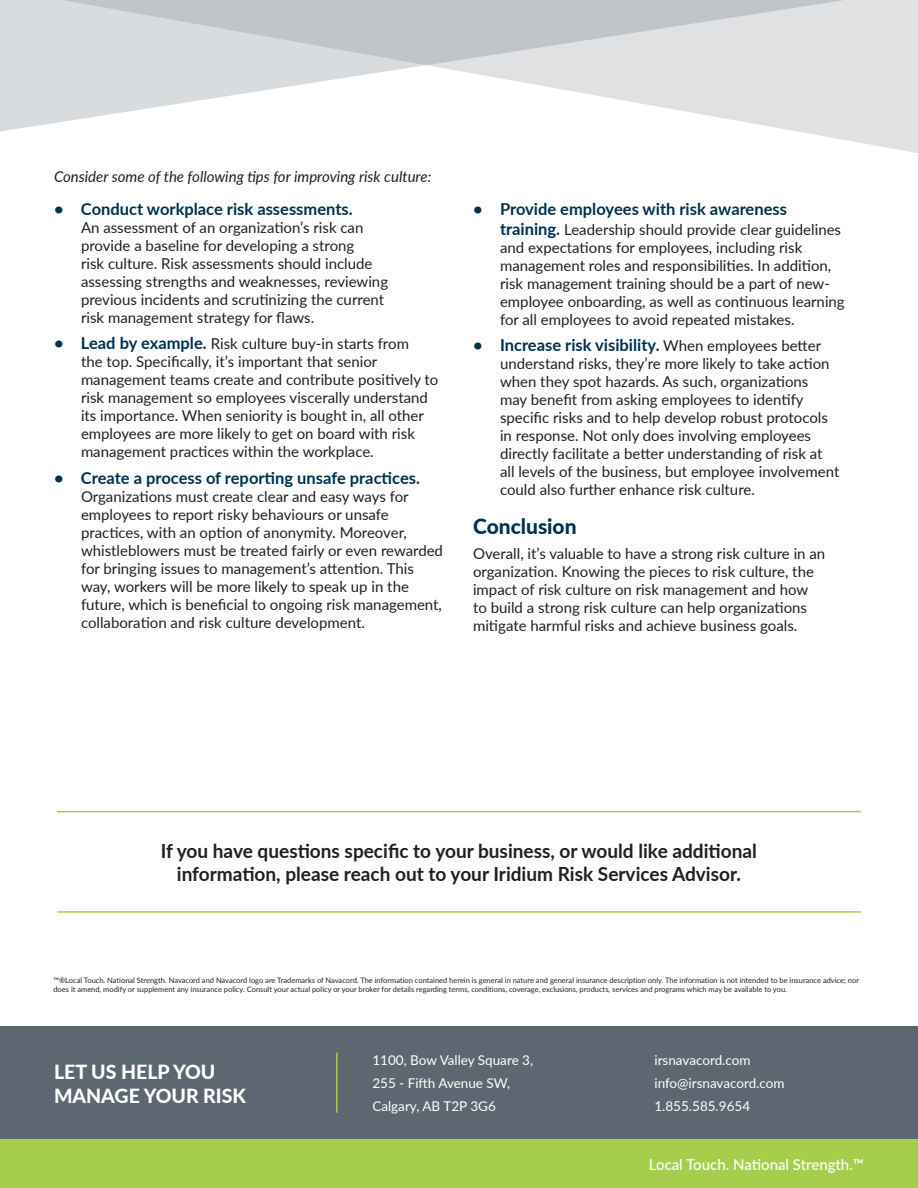
<style>
.page{position:relative;width:918px;height:1188px;background:#fff}
.page>*{position:absolute;margin:0;border:0;box-sizing:border-box;transform-origin:0 0}
.Heading_1{font:800 21px "Lato";color:#00314f}
.t1{font:700 19.5px/23.4px "Lato";color:#231f20;text-align:center}
.t2{font:800 19.5px/23.4px "Lato";color:#fff}
.Bullet_points_-_regu{font:700 16.5px "Lato";color:#00314f}
.Bullet_points_-_regu-2{font:15px/18px "Lato";color:#231f20}
.t3{font:italic 15px "Lato";color:#231f20}
.t4{font:500 15px "Lato";color:#fff}
.t5{font:13.5px/23px "Lato";color:#fff}
.t6{font:7.5px/9px "Lato";color:#231f20}
.s1{font-weight:700;font-size:16.5px;color:#00314f}
.s2{font-weight:400;font-size:15px;color:#231f20}
</style>
<div class="page">
<hr style="left:57px;top:811px;width:804px;height:1px;background:#a5ce4d">
<hr style="left:57px;top:911px;width:804px;height:2px;background:#a5ce4d">
<div style="left:0;top:1026px;width:918px;height:113px;background:#5c6771"></div>
<hr style="left:336px;top:1053px;width:2px;height:60px;background:#a4ce4c">
<div style="left:0;top:1139px;width:918px;height:49px;background:#a4ce4c"></div>
<svg style="left:807px;top:133px;width:111px;height:20px"></svg>
<svg style="left:0;top:0;width:918px;height:133px;fill:#dfe1e3"></svg>
<p class="t3" style="left:54px;top:165px;width:379px">Consider some of the following tips for improving risk culture:</p>
<p class="Bullet_points_-_regu" style="left:54px;top:197px;width:300px">• Conduct workplace risk assessments.</p>
<p class="Bullet_points_-_regu-2" style="left:81px;top:218px;width:309px">An assessment of an organization’s risk can provide a baseline for developing a strong<br>risk culture. Risk assessments should include assessing strengths and weaknesses, reviewing previous incidents and scrutinizing the current risk management strategy for flaws.</p>
<p class="Bullet_points_-_regu-2" style="left:81px;top:334px;width:359px;text-indent:-27px"><span class="s1">• Lead by example.</span> Risk culture buy-in starts from<br>the top. Specifically, it’s important that senior management teams create and contribute positively to risk management so employees viscerally understand its importance. When seniority is bought in, all other employees are more likely to get on board with risk management practices within the workplace.</p>
<p class="Bullet_points_-_regu" style="left:54px;top:466px;width:368px">• Create a process of reporting unsafe practices.</p>
<p class="Bullet_points_-_regu-2" style="left:81px;top:487px;width:364px">Organizations must create clear and easy ways for employees to report risky behaviours or unsafe practices, with an option of anonymity. Moreover, whistleblowers must be treated fairly or even rewarded for bringing issues to management’s attention. This way, workers will be more likely to speak up in the future, which is beneficial to ongoing risk management, collaboration and risk culture development.</p>
<p class="Bullet_points_-_regu" style="left:473px;top:197px;width:316px">• Provide employees with risk awareness</p>
<p class="Bullet_points_-_regu-2" style="left:500px;top:220px;width:346px"><span class="s1">training.</span> Leadership should provide clear guidelines and expectations for employees, including risk management roles and responsibilities. In addition, risk management training should be a part of new&shy;employee onboarding, as well as continuous learning for all employees to avoid repeated mistakes.</p>
<p class="Bullet_points_-_regu" style="left:473px;top:333px;width:350px">• Increase risk visibility. <span class="s2">When employees better</span></p>
<p class="Bullet_points_-_regu-2" style="left:500px;top:354px;width:341px">understand risks, they’re more likely to take action when they spot hazards. As such, organizations may benefit from asking employees to identify specific risks and to help develop robust protocols in response. Not only does involving employees directly facilitate a better understanding of risk at all levels of the business, but employee involvement could also further enhance risk culture.</p>
<h1 class="Heading_1" style="left:473px;top:511px;width:105px">Conclusion</h1>
<p class="Bullet_points_-_regu-2" style="left:473px;top:544px;width:354px">Overall, it’s valuable to have a strong risk culture in an organization. Knowing the pieces to risk culture, the impact of risk culture on risk management and how to build a strong risk culture can help organizations mitigate harmful risks and achieve business goals.</p>
<h2 class="t1" style="left:161px;top:838px;width:598px">If you have questions specific to your business, or would like additional information, please reach out to your Iridium Risk Services Advisor.</h2>
<p class="t6" style="left:53px;top:975px;width:807px">™®Local Touch. National Strength. Navacord and Navacord logo are Trademarks of Navacord. The information contained herein is general in nature and general insurance description only. The information is not intended to be insurance advice; nor does it amend, modify or supplement any insurance policy. Consult your actual policy or your broker for details regarding terms, conditions, coverage, exclusions, products, services and programs which may be available to you.</p>
<h2 class="t2" style="left:54px;top:1059px;width:194px">LET US HELP YOU<br>MANAGE YOUR RISK</h2>
<p class="t5" style="left:372px;top:1049px;width:162px">1100, Bow Valley Square 3,<br>255 - Fifth Avenue SW,<br>Calgary, AB T2P 3G6</p>
<p class="t5" style="left:654px;top:1049px;width:132px">irsnavacord.com info@irsnavacord.com<br>1.855.585.9654</p>
<p class="t4" style="left:649px;top:1153px;width:217px">Local Touch. National Strength.™</p>
</div>
